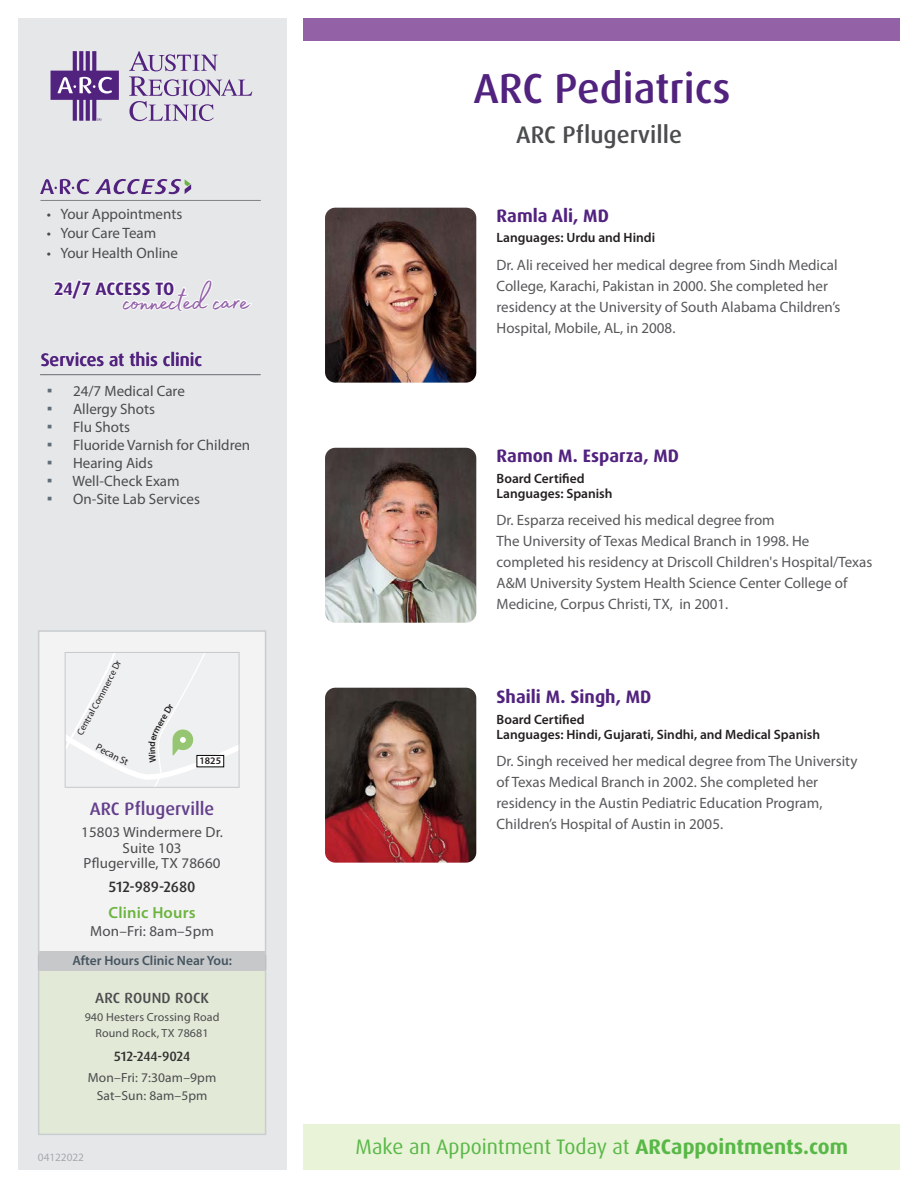
<style>
.page{position:relative;width:918px;height:1188px;background:#fff}
.page>*{position:absolute;margin:0;border:0;box-sizing:border-box;transform-origin:0 0}
.Main_Clinic_Name{font:500 42px "Dax Pro";color:#52227f}
.t1{font:37.95px "Madelyn Fill";color:#9260a7}
.Doctor_s_Name{font:500 24px "Dax Pro";color:#4b4c4d}
.t2{font:21px "Dax Pro";color:#58b847}
.Doctor_s_Name-2{font:700 18px "Dax Pro";color:#52227f}
.Clinic_Name{font:500 18px "Dax Pro";color:#52227f}
.Clinic_Name-2{font:500 18px "Dax Pro";color:#633e8b}
.Clinic_hours_-_green{font:600 16.2px "Myriad Pro";letter-spacing:.01em;color:#6cb43f}
.PediBio{font:15px/21px "Myriad Pro";color:#57585a}
.t3{font:15px "Myriad Pro";color:#4b4c4d}
.Phone_Number{font:500 15px "Dax Pro";letter-spacing:-.005em;color:#312f30}
.Address{font:14.7px/15.8px "Myriad Pro";letter-spacing:.01em;color:#4b4c4d;text-align:center}
.days_hours{font:14.7px "Myriad Pro";letter-spacing:.01em;color:#4b4c4d}
.AHC_clinic_name-_bac{font:500 14.7px "Dax Pro";letter-spacing:.01em;color:#4b4c4d}
.Pedi-Certification{font:600 13.5px/15px "Myriad Pro";color:#231f20}
.AHC_clinic_near_you{font:600 13.5px "Myriad Pro";color:#45555f}
.AHC_clinic_phone{font:500 13.5px "Dax Pro";letter-spacing:-.005em;color:#312f30}
.AHC_clinic_hours_-_b{font:13.2px/18px "Myriad Pro";letter-spacing:.01em;color:#4b4c4d;text-align:center}
.AHC_clinic_address{font:11.7px/15.8px "Myriad Pro";letter-spacing:.01em;color:#4b4c4d;text-align:center}
.t4{font:11.25px "Myriad Pro";color:#a8a9ad}
.t5{font:600 10.05px "Myriad Pro";color:#231f20}
.t6{font:9.45px "Myriad Pro";color:#231f20}
.s1{font-family:"Palatino Linotype";font-size:16.5px;color:#616e77}
.s2{font-weight:700}
</style>
<div class="page">
<div style="left:18px;top:18px;width:268px;height:1152px;background:#e6e7e9"></div>
<svg style="left:40px;top:179px;width:151px;height:15px"></svg>
<svg style="left:129px;top:51px;width:123px;height:70px"></svg>
<svg style="left:51px;top:51px;width:68px;height:70px"></svg>
<svg style="left:54px;top:279px;width:198px;height:33px"></svg>
<hr style="left:40px;top:200px;width:221px;height:1px;background:#808285">
<div style="left:303px;top:18px;width:597px;height:22px;background:#9361a6"></div>
<div style="left:303px;top:1125px;width:597px;height:45px;background:#e9f3d7"></div>
<div style="left:38px;top:955px;width:228px;height:180px;background:#e2e9d7;border:2px solid #afb6ba"></div>
<hr style="left:40px;top:374px;width:221px;height:1px;background:#808285">
<div style="left:38px;top:630px;width:228px;height:340px;background:#f3f3f4;border:2px solid #afb6ba"></div>
<div style="left:39px;top:951px;width:226px;height:19px;background:#c7c8ca"></div>
<img style="left:325px;top:208px;width:151px;height:175px">
<img style="left:325px;top:688px;width:151px;height:175px">
<img style="left:325px;top:448px;width:151px;height:175px">
<svg style="left:65px;top:652px;width:174px;height:135px"></svg>
<p class="t3" style="left:47px;top:205px;width:137px">• Your Appointments</p>
<p class="t3" style="left:47px;top:224px;width:111px">• Your Care Team</p>
<p class="t3" style="left:47px;top:244px;width:133px">• Your Health Online</p>
<p class="t1" style="left:123px;top:272px;width:128px">connected care</p>
<p class="Doctor_s_Name-2" style="left:54px;top:277px;width:122px">24/7 ACCESS TO</p>
<p class="Clinic_Name" style="left:41px;top:348px;width:163px">Services at this clinic</p>
<p class="Clinic_Name" style="left:129px;top:348px;width:8px">t</p>
<p class="t3" style="left:47px;top:381px;width:140px"><span class="s1">▪</span> 24/7 Medical Care</p>
<p class="t3" style="left:47px;top:399px;width:110px"><span class="s1">▪</span> Allergy Shots</p>
<p class="t3" style="left:47px;top:417px;width:85px"><span class="s1">▪</span> Flu Shots</p>
<p class="t3" style="left:47px;top:435px;width:205px"><span class="s1">▪</span> Fluoride Varnish for Children</p>
<p class="t3" style="left:47px;top:453px;width:108px"><span class="s1">▪</span> Hearing Aids</p>
<p class="t3" style="left:47px;top:471px;width:134px"><span class="s1">▪</span> Well-Check Exam</p>
<p class="t3" style="left:47px;top:489px;width:155px"><span class="s1">▪</span> On-Site Lab Services</p>
<p class="t6" style="left:74px;top:732px;width:42px;rotate:-61deg">Central Co</p>
<p class="t5" style="left:200px;top:754px;width:23px">1825</p>
<p class="Clinic_Name-2" style="left:90px;top:797px;width:126px">ARC Pflugerville</p>
<p class="Address" style="left:81px;top:824px;width:143px">15803 Windermere Dr.<br>Suite 103<br>Pflugerville, TX 78660</p>
<p class="Phone_Number" style="left:109px;top:877px;width:88px">512-989-2680</p>
<p class="Clinic_hours_-_green" style="left:109px;top:902px;width:88px">Clinic Hours</p>
<p class="days_hours" style="left:90px;top:922px;width:125px">Mon–Fri: 8am–5pm</p>
<p class="AHC_clinic_near_you" style="left:72px;top:952px;width:161px">After Hours Clinic Near You:</p>
<p class="AHC_clinic_name-_bac" style="left:95px;top:988px;width:116px">ARC ROUND ROCK</p>
<p class="AHC_clinic_address" style="left:85px;top:1010px;width:136px">940 Hesters Crossing Road<br>Round Rock, TX 78681</p>
<p class="AHC_clinic_phone" style="left:114px;top:1047px;width:78px">512-244-9024</p>
<p class="AHC_clinic_hours_-_b" style="left:88px;top:1069px;width:130px">Mon–Fri: 7:30am–9pm<br>Sat–Sun: 8am–5pm</p>
<p class="t4" style="left:38px;top:1150px;width:48px">04122022</p>
<p class="Main_Clinic_Name" style="left:473px;top:61px;width:259px">ARC Pediatrics</p>
<p class="Doctor_s_Name" style="left:516px;top:119px;width:168px">ARC Pflugerville</p>
<p class="Doctor_s_Name-2" style="left:497px;top:204px;width:114px">Ramla Ali, MD</p>
<p class="Pedi-Certification" style="left:497px;top:230px;width:160px">Languages: Urdu and Hindi</p>
<p class="PediBio" style="left:497px;top:254px;width:345px">Dr. Ali received her medical degree from Sindh Medical College, Karachi, Pakistan in 2000. She completed her residency at the University of South Alabama Children’s Hospital, Mobile, AL, in 2008.</p>
<p class="Doctor_s_Name-2" style="left:497px;top:444px;width:184px">Ramon M. Esparza, MD</p>
<p class="Pedi-Certification" style="left:497px;top:470px;width:118px">Board Certified<br>Languages: Spanish</p>
<p class="PediBio" style="left:497px;top:509px;width:377px">Dr. Esparza received his medical degree from<br>The University of Texas Medical Branch in 1998. He completed his residency at Driscoll Children's Hospital/Texas A&amp;M University System Health Science Center College of Medicine, Corpus Christi, TX, in 2001.</p>
<p class="Doctor_s_Name-2" style="left:497px;top:685px;width:156px">Shaili M. Singh, MD</p>
<p class="Pedi-Certification" style="left:497px;top:711px;width:325px">Board Certified<br>Languages: Hindi, Gujarati, Sindhi, and Medical Spanish</p>
<p class="PediBio" style="left:497px;top:751px;width:362px">Dr. Singh received her medical degree from The University of Texas Medical Branch in 2002. She completed her residency in the Austin Pediatric Education Program, Children’s Hospital of Austin in 2005.</p>
<p class="t2" style="left:355px;top:1133px;width:494px">Make an Appointment Today at <span class="s2">ARCappointments.com</span></p>
</div>
